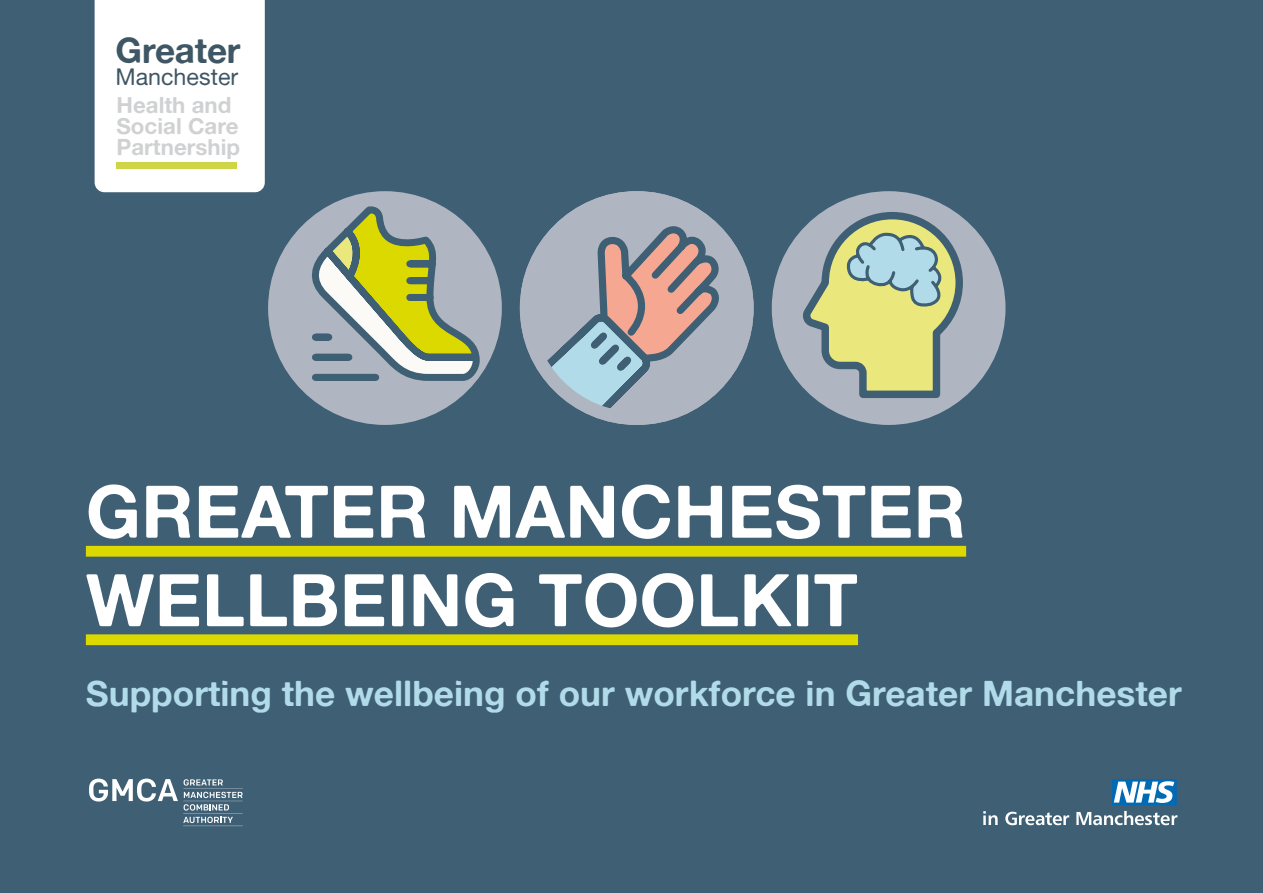
<style>
.page{position:relative;width:1263px;height:893px;background:#3e5f74}
.page>*{position:absolute;margin:0;border:0;box-sizing:border-box;transform-origin:0 0}
.t1{font:72.9px/88.5px "Alte Haas Grotesk Bold";color:#fff}
.t2{font:35.25px "Alte Haas Grotesk Bold";color:#b1dbe8}
.t3{font:35.1px "Alte Haas Grotesk Bold";letter-spacing:-.01em;color:#3f5664}
.t4{font:23.25px "Alte Haas Grotesk";color:#3f5664}
.t5{font:22.35px/20.9px "Alte Haas Grotesk Bold";color:#d0d1d2}
</style>
<div class="page">
<div style="left:95px;top:0;width:170px;height:192px;background:#fff"></div>
<div style="left:117px;top:163px;width:120px;height:6px;background:#ced647"></div>
<div style="left:86px;top:546px;width:880px;height:11px;background:#dcd900"></div>
<div style="left:86px;top:634px;width:772px;height:11px;background:#dcd900"></div>
<svg style="left:89px;top:779px;width:154px;height:48px"></svg>
<svg style="left:1112px;top:779px;width:65px;height:26px;background:#75aed5"></svg>
<svg style="left:983px;top:811px;width:15px;height:14px"></svg>
<svg style="left:1005px;top:812px;width:64px;height:13px"></svg>
<svg style="left:1076px;top:811px;width:101px;height:14px"></svg>
<div style="left:772px;top:191px;width:233px;height:234px;background:#b0b6c1;border-radius:50%"></div>
<svg style="left:803px;top:202px;width:195px;height:200px"></svg>
<div style="left:268px;top:191px;width:234px;height:234px;background:#b0b6c1;border-radius:50%"></div>
<svg style="left:281px;top:206px;width:205px;height:188px"></svg>
<div style="left:520px;top:191px;width:234px;height:234px;background:#b0b6c1;border-radius:50%"></div>
<svg style="left:537px;top:221px;width:182px;height:188px"></svg>
<div style="left:520px;top:191px;width:234px;height:234px;border:13px solid #b0b6c1;border-radius:50%"></div>
<p class="t3" style="left:115px;top:29px;width:127px">Greater</p>
<p class="t4" style="left:115px;top:63px;width:124px">Manchester</p>
<p class="t5" style="left:116px;top:95px;width:125px">Health and<br>Social Care<br>Partnership</p>
<h1 class="t1" style="left:86px;top:466px;width:882px">GREATER MANCHESTER<br>WELLBEING TOOLKIT</h1>
<p class="t2" style="left:86px;top:672px;width:1097px">Supporting the wellbeing of our workforce in Greater Manchester</p>
</div>
